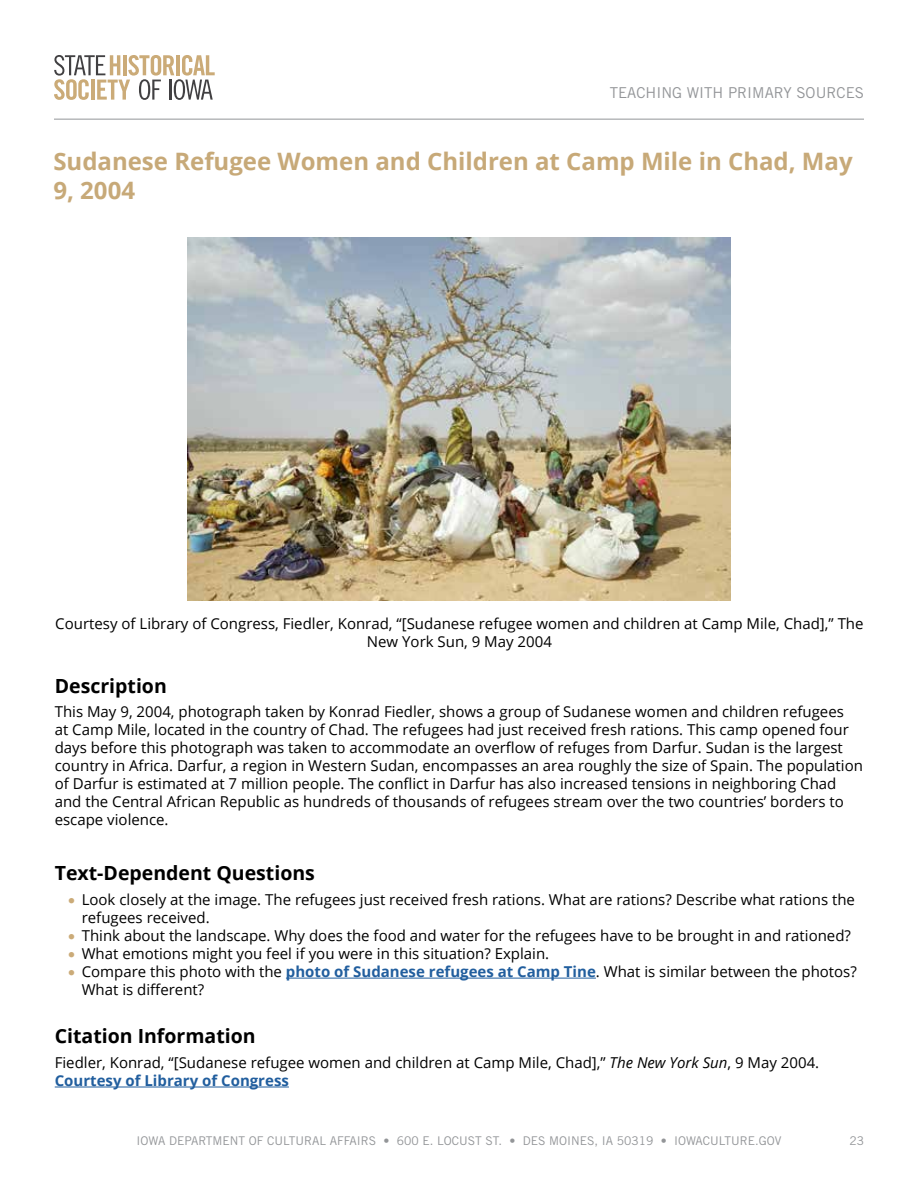
<style>
.page{position:relative;width:918px;height:1188px;background:#fff}
.page>*{position:absolute;margin:0;border:0;box-sizing:border-box;transform-origin:0 0}
.t1{font:700 24px/28.8px "Open Sans";color:#c7a978}
.t2{font:700 19.5px "Open Sans";color:#000}
.t3{font:15px/18px "Open Sans";color:#000}
.t4{font:700 15px "Open Sans";color:#215e9e}
.t5{font:15px "Trade Gothic LT Std";color:#939598}
.t6{font:12px "Trade Gothic LT Std";color:#939598}
.s1{color:#cbab78}
.s2{font-weight:700;color:#215e9e}
.s3{font-style:italic}
</style>
<div class="page">
<hr style="left:54px;top:119px;width:810px;height:1px;background:#939598">
<svg style="left:54px;top:55px;width:161px;height:45px"></svg>
<hr style="left:55px;top:1087px;width:234px;height:1px;background:#215e9e">
<hr style="left:286px;top:978px;width:310px;height:1px;background:#215e9e">
<img style="left:187px;top:237px;width:543px;height:364px">
<p class="t5" style="left:610px;top:83px;width:256px">TEACHING WITH PRIMARY SOURCES</p>
<h2 class="t1" style="left:53px;top:146px;width:801px">Sudanese Refugee Women and Children at Camp Mile in Chad, May<br>9, 2004</h2>
<p class="t3" style="left:55px;top:614px;width:810px;text-align:center">Courtesy of Library of Congress, Fiedler, Konrad, “[Sudanese refugee women and children at Camp Mile, Chad],” The<br>New York Sun, 9 May 2004</p>
<p class="t2" style="left:55px;top:672px;width:114px">Description</p>
<p class="t3" style="left:55px;top:703px;width:791px">This May 9, 2004, photograph taken by Konrad Fiedler, shows a group of Sudanese women and children refugees</p>
<p class="t3" style="left:55px;top:721px;width:796px">at Camp Mile, located in the country of Chad. The refugees had just received fresh rations. This camp opened four days before this photograph was taken to accommodate an overflow of refuges from Darfur. Sudan is the largest</p>
<p class="t3" style="left:55px;top:757px;width:810px">country in Africa. Darfur, a region in Western Sudan, encompasses an area roughly the size of Spain. The population</p>
<p class="t3" style="left:55px;top:775px;width:783px">of Darfur is estimated at 7 million people. The conflict in Darfur has also increased tensions in neighboring Chad</p>
<p class="t3" style="left:55px;top:793px;width:791px">and the Central African Republic as hundreds of thousands of refugees stream over the two countries’ borders to escape violence.</p>
<p class="t2" style="left:55px;top:859px;width:262px">Text-Dependent Questions</p>
<p class="t3" style="left:68px;top:890px;width:788px"><span class="s1">•</span> Look closely at the image. The refugees just received fresh rations. What are rations? Describe what rations the</p>
<p class="t3" style="left:82px;top:908px;width:129px">refugees received.</p>
<p class="t3" style="left:68px;top:926px;width:784px"><span class="s1">•</span> Think about the landscape. Why does the food and water for the refugees have to be brought in and rationed?</p>
<p class="t3" style="left:68px;top:944px;width:482px"><span class="s1">•</span> What emotions might you feel if you were in this situation? Explain.</p>
<p class="t3" style="left:82px;top:962px;width:777px;text-indent:-14px"><span class="s1">•</span> Compare this photo with the <span class="s2">photo of Sudanese refugees at Camp Tine</span>. What is similar between the photos?<br>What is different?</p>
<p class="t2" style="left:55px;top:1022px;width:202px">Citation Information</p>
<p class="t3" style="left:55px;top:1053px;width:766px">Fiedler, Konrad, “[Sudanese refugee women and children at Camp Mile, Chad],” <span class="s3">The New York Sun</span>, 9 May 2004.</p>
<p class="t4" style="left:55px;top:1070px;width:236px">Courtesy of Library of Congress</p>
<p class="t6" style="left:137px;top:1133px;width:646px">IOWA DEPARTMENT OF CULTURAL AFFAIRS • 600 E. LOCUST ST. • DES MOINES, IA 50319 • IOWACULTURE.GOV</p>
<p class="t6" style="left:849px;top:1133px;width:16px">23</p>
</div>
